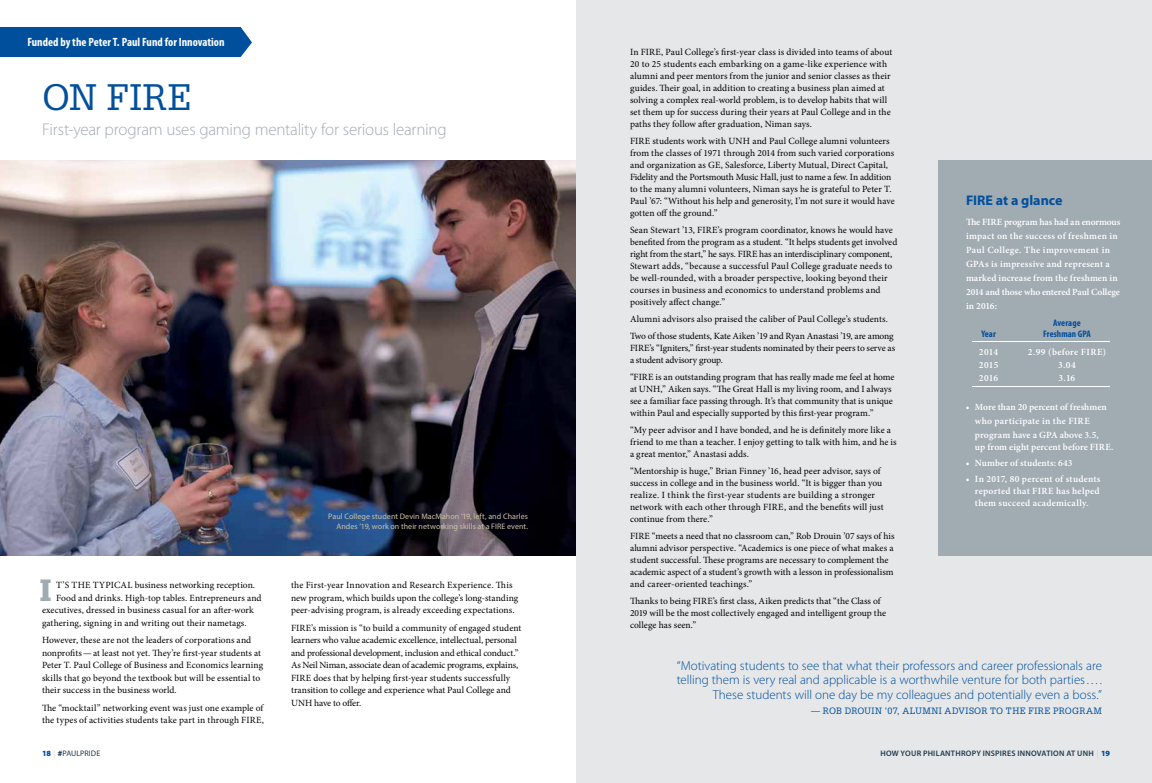
<style>
.page{position:relative;width:1152px;height:783px;background:#fff}
.page>*{position:absolute;margin:0;border:0;box-sizing:border-box;transform-origin:0 0}
.t1{font:36px "Glypha LT Std";letter-spacing:.02em;color:#004f9d}
.t2{font:900 30px "Glypha LT Std";color:#a1abb2}
.t3{font:300 17px "Myriad Pro";letter-spacing:-.015em;color:#a1abb2}
.t4{font:700 14px "Myriad Pro";letter-spacing:-.005em;color:#004f9d}
.t5{font:300 13px/14.5px "Myriad Pro";letter-spacing:-.005em;color:#004f9d;text-align:right}
.t6{font:700 condensed 12px "Myriad Pro";color:#fff}
.t7{font:9.5px/12px "Minion Pro";letter-spacing:.005em;color:#000}
.t8{font:600 9.5px/14px "Minion Pro";letter-spacing:.015em;color:#fff}
.t9{font:9.5px/12px "Minion Pro";letter-spacing:-.015em;color:#000}
.t10{font:700 condensed 9.5px "Myriad Pro";letter-spacing:.01em;color:#004f9d}
.t11{font:600 9.5px "Minion Pro";letter-spacing:.04em;color:#fff}
.t12{font:9px "Glypha LT Std";letter-spacing:.04em;color:#004f9d}
.t13{font:8px/10px "Myriad Pro";letter-spacing:.01em;color:#cdc3a5;text-align:right}
.t14{font:600 8px "Myriad Pro";letter-spacing:.03em;color:#1e384b}
.t15{font:8px "Myriad Pro";letter-spacing:.005em;color:#1e384b}
.s1{font-weight:900;color:#004f9d}
.s2{font-weight:300;color:#cdc3a5}
.s3{font-weight:900}
</style>
<div class="page">
<div style="left:576px;top:0;width:576px;height:783px;background:#e5e7e9"></div>
<div style="left:938px;top:160px;width:214px;height:396px;background:#a1abb2"></div>
<img style="left:0;top:160px;width:576px;height:396px">
<hr style="left:972px;top:341px;width:138px;height:1px;background:#fff">
<hr style="left:972px;top:386px;width:138px;height:1px;background:#fff">
<div style="left:0;top:27px;width:252px;height:30px;background:#004f9d"></div>
<p class="t6" style="left:27px;top:35px;width:199px">Funded by the Peter T. Paul Fund for Innovation</p>
<h1 class="t1" style="left:42px;top:75px;width:151px">ON FIRE</h1>
<h3 class="t3" style="left:42px;top:120px;width:406px">First-year program uses gaming mentality for serious learning</h3>
<p class="t13" style="left:328px;top:511px;width:201px">Paul College student Devin MacMahon ’19, left, and Charles<br>Andes ’19, work on their networking skills at a FIRE event.</p>
<h2 class="t2" style="left:40px;top:572px;width:13px">I</h2>
<p class="t7" style="left:291px;top:579px;width:229px;line-height:12.5px">the First-year Innovation and Research Experience. This new program, which builds upon the college’s long-standing peer-advising program, is already exceeding expectations.</p>
<p class="t7" style="left:291px;top:621px;width:232px;line-height:12.5px">FIRE’s mission is “to build a community of engaged student learners who value academic excellence, intellectual, personal and professional development, inclusion and ethical conduct.” As Neil Niman, associate dean of academic programs, explains, FIRE does that by helping first-year students successfully transition to college and experience what Paul College and UNH have to offer.</p>
<p class="t7" style="left:56px;top:579px;width:200px">T’S THE TYPICAL business networking reception.</p>
<p class="t7" style="left:56px;top:592px;width:207px">Food and drinks. High-top tables. Entrepreneurs and</p>
<p class="t7" style="left:42px;top:604px;width:213px">executives, dressed in business casual for an after-work</p>
<p class="t7" style="left:42px;top:617px;width:206px">gathering, signing in and writing out their nametags.</p>
<p class="t7" style="left:42px;top:634px;width:223px;line-height:12.5px">However, these are not the leaders of corporations and nonprofits—at least not yet. They’re first-year students at Peter T. Paul College of Business and Economics learning skills that go beyond the textbook but will be essential to their success in the business world.</p>
<p class="t7" style="left:42px;top:701px;width:224px;line-height:12.5px">The “mocktail” networking event was just one example of the types of activities students take part in through FIRE,</p>
<p class="t7" style="left:630px;top:46px;width:264px">In FIRE, Paul College’s first-year class is divided into teams of about 20 to 25 students each embarking on a game-like experience with alumni and peer mentors from the junior and senior classes as their guides. Their goal, in addition to creating a business plan aimed at solving a complex real-world problem, is to develop habits that will set them up for success during their years at Paul College and in the paths they follow after graduation, Niman says.</p>
<p class="t7" style="left:630px;top:135px;width:266px">FIRE students work with UNH and Paul College alumni volunteers from the classes of 1971 through 2014 from such varied corporations and organization as GE, Salesforce, Liberty Mutual, Direct Capital, Fidelity and the Portsmouth Music Hall, just to name a few. In addition to the many alumni volunteers, Niman says he is grateful to Peter T.<br>Paul ’67: “Without his help and generosity, I’m not sure it would have gotten off the ground.”</p>
<p class="t7" style="left:630px;top:224px;width:269px">Sean Stewart ’13, FIRE’s program coordinator, knows he would have benefited from the program as a student. “It helps students get involved right from the start,” he says. FIRE has an interdisciplinary component, Stewart adds, “because a successful Paul College graduate needs to be well-rounded, with a broader perspective, looking beyond their courses in business and economics to understand problems and positively affect change.”</p>
<p class="t7" style="left:630px;top:310px;width:265px;line-height:17px">Alumni advisors also praised the caliber of Paul College’s students.<br>Two of those students, Kate Aiken ’19 and Ryan Anastasi ’19, are among</p>
<p class="t9" style="left:630px;top:342px;width:267px">FIRE’s “Igniters,” first-year students nominated by their peers to serve as a student advisory group.</p>
<p class="t7" style="left:630px;top:371px;width:266px">“FIRE is an outstanding program that has really made me feel at home at UNH,” Aiken says. “The Great Hall is my living room, and I always see a familiar face passing through. It’s that community that is unique within Paul and especially supported by this first-year program.”</p>
<p class="t7" style="left:630px;top:424px;width:268px">“My peer advisor and I have bonded, and he is definitely more like a friend to me than a teacher. I enjoy getting to talk with him, and he is a great mentor,” Anastasi adds.</p>
<p class="t7" style="left:630px;top:465px;width:255px">“Mentorship is huge,” Brian Finney ’16, head peer advisor, says of success in college and in the business world. “It is bigger than you realize. I think the first-year students are building a stronger network with each other through FIRE, and the benefits will just continue from there.”</p>
<p class="t7" style="left:630px;top:530px;width:266px">FIRE “meets a need that no classroom can,” Rob Drouin ’07 says of his alumni advisor perspective. “Academics is one piece of what makes a student successful. These programs are necessary to complement the academic aspect of a student’s growth with a lesson in professionalism and career-oriented teachings.”</p>
<p class="t7" style="left:630px;top:595px;width:258px">Thanks to being FIRE’s first class, Aiken predicts that “the Class of<br>2019 will be the most collectively engaged and intelligent group the college has seen.”</p>
<p class="t5" style="left:677px;top:658px;width:427px">“Motivating students to see that what their professors and career professionals are telling them is very real and applicable is a worthwhile venture for both parties….<br>These students will one day be my colleagues and potentially even a boss.”</p>
<p class="t12" style="left:811px;top:705px;width:292px">— ROB DROUIN ’07, ALUMNI ADVISOR TO THE FIRE PROGRAM</p>
<h3 class="t4" style="left:966px;top:191px;width:98px">FIRE at a glance</h3>
<p class="t8" style="left:966px;top:214px;width:156px">The FIRE program has had an enormous impact on the success of freshmen in<br>Paul College. The improvement in<br>GPAs is impressive and represent a marked increase from the freshmen in<br>2014 and those who entered Paul College in 2016:</p>
<p class="t10" style="left:1053px;top:316px;width:29px">Average</p>
<p class="t10" style="left:981px;top:327px;width:16px">Year</p>
<p class="t10" style="left:1043px;top:327px;width:49px">Freshman GPA</p>
<p class="t8" style="left:979px;top:344px;width:21px">2014</p>
<p class="t11" style="left:1028px;top:345px;width:80px">2.99 (before FIRE)</p>
<p class="t8" style="left:979px;top:357px;width:21px">2015</p>
<p class="t8" style="left:1058px;top:357px;width:19px">3.04</p>
<p class="t8" style="left:979px;top:370px;width:21px">2016</p>
<p class="t8" style="left:1059px;top:370px;width:18px">3.16</p>
<p class="t8" style="left:975px;top:399px;width:133px;text-indent:-9px">• More than 20 percent of freshmen who participate in the FIRE program have a GPA above 3.5,</p>
<p class="t8" style="left:975px;top:439px;width:140px">up from eight percent before FIRE.</p>
<p class="t8" style="left:966px;top:455px;width:108px">• Number of students: 643</p>
<p class="t8" style="left:975px;top:472px;width:127px;line-height:12px;text-align:justify;text-indent:-9px">• In 2017, 80 percent of students reported that FIRE has helped them succeed academically.</p>
<p class="t15" style="left:42px;top:748px;width:60px"><span class="s1">18</span> <span class="s2">|</span> <span class="s3">#</span>PAULPRIDE</p>
<p class="t14" style="left:880px;top:748px;width:231px">HOW YOUR PHILANTHROPY INSPIRES INNOVATION AT UNH <span class="s2">|</span> <span class="s1">19</span></p>
</div>
